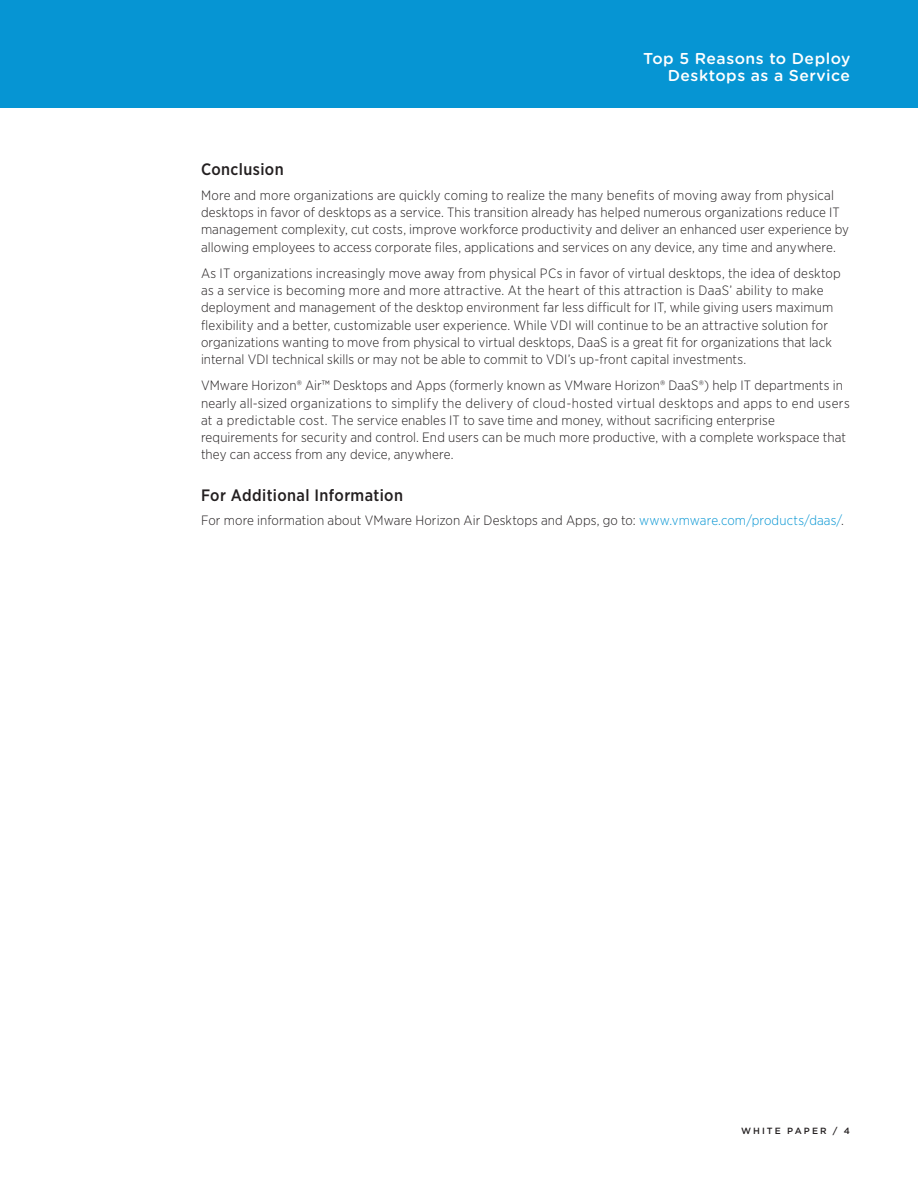
<style>
.page{position:relative;width:918px;height:1188px;background:#fff}
.page>*{position:absolute;margin:0;border:0;box-sizing:border-box;transform-origin:0 0}
._4a_Subhead_1{font:500 16.5px "Gotham Narrow";letter-spacing:.025em;color:#231f20}
.t1{font:500 15.75px/17.2px "Gotham Rounded";letter-spacing:.03em;color:#fff;text-align:right}
._5a_Body{font:300 13.5px/17.2px "Gotham Narrow";letter-spacing:.01em;color:#231f20}
.t2{font:500 9px "Gotham";letter-spacing:.23em;color:#231f20}
.s1{color:#0695d3}
</style>
<div class="page">
<div style="left:0;top:0;width:918px;height:108px;background:#0695d3"></div>
<p class="t1" style="left:643px;top:49px;width:209px">Top 5 Reasons to Deploy<br>Desktops as a Service</p>
<p class="_4a_Subhead_1" style="left:201px;top:159px;width:84px">Conclusion</p>
<p class="_5a_Body" style="left:201px;top:186px;width:650px">More and more organizations are quickly coming to realize the many benefits of moving away from physical desktops in favor of desktops as a service. This transition already has helped numerous organizations reduce IT management complexity, cut costs, improve workforce productivity and deliver an enhanced user experience by allowing employees to access corporate files, applications and services on any device, any time and anywhere.</p>
<p class="_5a_Body" style="left:201px;top:264px;width:641px">As IT organizations increasingly move away from physical PCs in favor of virtual desktops, the idea of desktop as a service is becoming more and more attractive. At the heart of this attraction is DaaS’ ability to make deployment and management of the desktop environment far less difficult for IT, while giving users maximum flexibility and a better, customizable user experience. While VDI will continue to be an attractive solution for organizations wanting to move from physical to virtual desktops, DaaS is a great fit for organizations that lack internal VDI technical skills or may not be able to commit to VDI’s up-front capital investments.</p>
<p class="_5a_Body" style="left:201px;top:377px;width:650px">VMware Horizon® Air™ Desktops and Apps (formerly known as VMware Horizon® DaaS®) help IT departments in nearly all-sized organizations to simplify the delivery of cloud-hosted virtual desktops and apps to end users at a predictable cost. The service enables IT to save time and money, without sacrificing enterprise requirements for security and control. End users can be much more productive, with a complete workspace that they can access from any device, anywhere.</p>
<p class="_4a_Subhead_1" style="left:201px;top:484px;width:204px">For Additional Information</p>
<p class="_5a_Body" style="left:201px;top:512px;width:644px">For more information about VMware Horizon Air Desktops and Apps, go to: <span class="s1">www.vmware.com/products/daas/</span>.</p>
<p class="t2" style="left:741px;top:1125px;width:111px">WHITE PAPER / 4</p>
</div>
